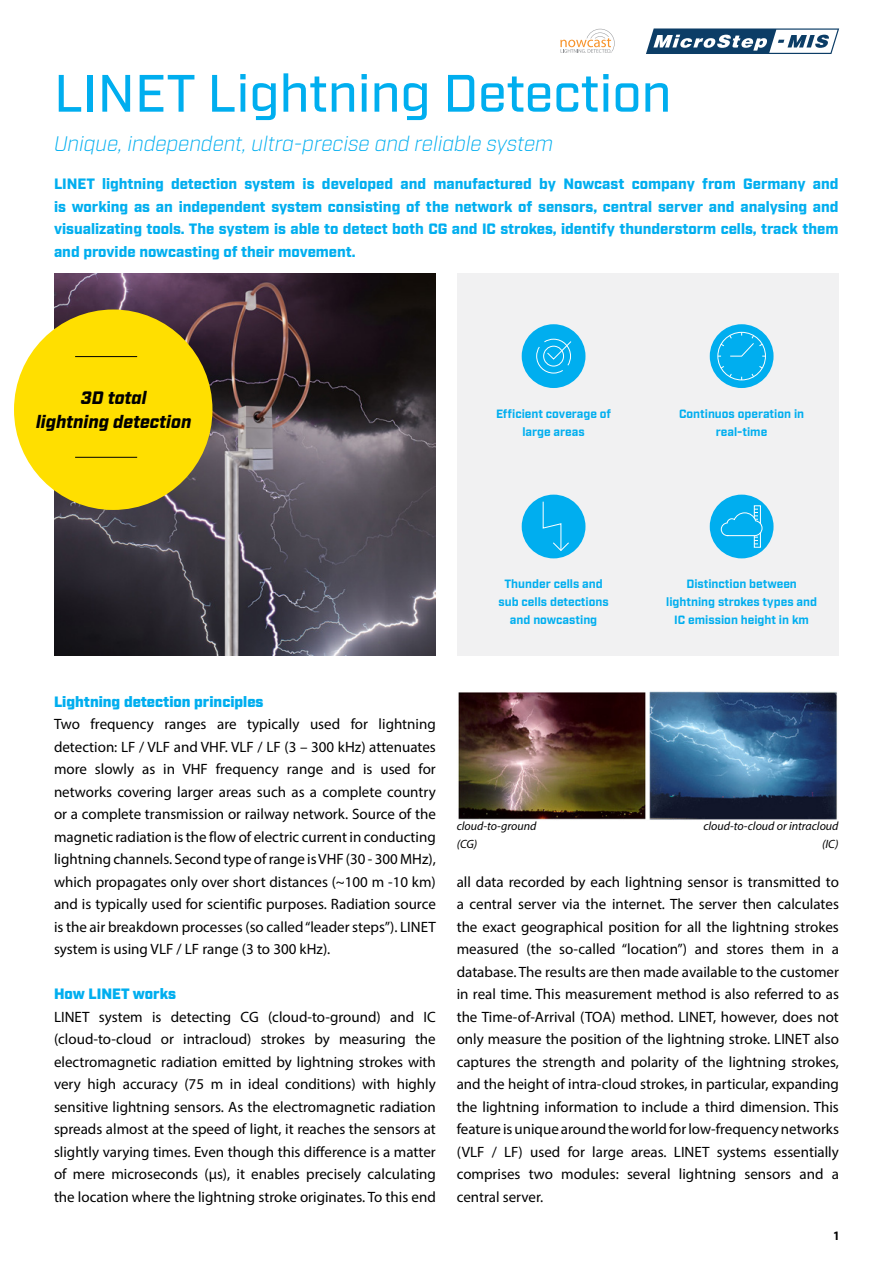
<style>
.page{position:relative;width:893px;height:1263px;background:#fff}
.page>*{position:absolute;margin:0;border:0;box-sizing:border-box;transform-origin:0 0}
.t1{font:500 52.5px "Industry";color:#00aeef}
.t2{font:italic 300 21px "Industry";color:#00aeef}
.t3{font:italic 900 18px/24px "Industry";color:#000;text-align:center}
.t4{font:15px/22.5px "Myriad Pro";color:#000;text-align:justify}
.t5{font:900 15px/22.5px "Industry";color:#00aeef;text-align:justify}
.t6{font:900 15px "Industry";color:#00aeef}
.t7{font:700 12px/18px "Industry";color:#00aeef;text-align:center}
.t8{font:italic 12px/18px "Myriad Pro";color:#000}
.t9{font:700 12px "Industry";color:#000}
</style>
<div class="page">
<svg style="left:646px;top:28px;width:193px;height:26px"></svg>
<svg style="left:560px;top:29px;width:55px;height:24px"></svg>
<img style="left:54px;top:273px;width:382px;height:382px">
<div style="left:14px;top:309px;width:198px;height:201px;background:#ffdf00;border-radius:50%"></div>
<hr style="left:75px;top:356px;width:62px;height:1px;background:#000">
<hr style="left:75px;top:457px;width:62px;height:1px;background:#000">
<div style="left:457px;top:273px;width:381px;height:383px;background:#f1f1f2"></div>
<div style="left:522px;top:324px;width:63px;height:64px;background:#00aeef;border-radius:50%"></div>
<svg style="left:536px;top:339px;width:36px;height:35px"></svg>
<div style="left:710px;top:324px;width:63px;height:64px;background:#00aeef;border-radius:50%"></div>
<svg style="left:718px;top:332px;width:47px;height:48px"></svg>
<div style="left:717px;top:332px;width:49px;height:48px;border:1px solid #fff;border-radius:50%"></div>
<hr style="left:741px;top:332px;width:1px;height:48px;background:#fff">
<hr style="left:718px;top:356px;width:47px;height:1px;background:#fff">
<svg style="left:720px;top:335px;width:43px;height:43px"></svg>
<div style="left:710px;top:495px;width:63px;height:63px;background:#00aeef;border-radius:50%"></div>
<svg style="left:721px;top:505px;width:42px;height:43px"></svg>
<div style="left:522px;top:495px;width:63px;height:63px;background:#00aeef;border-radius:50%"></div>
<svg style="left:542px;top:501px;width:27px;height:50px"></svg>
<img style="left:458px;top:691px;width:379px;height:129px">
<h1 class="t1" style="left:54px;top:62px;width:619px">LINET Lightning Detection</h1>
<h2 class="t2" style="left:54px;top:131px;width:501px">Unique, independent, ultra-precise and reliable system</h2>
<p class="t5" style="left:54px;top:173px;width:786px">LINET lightning detection system is developed and manufactured by Nowcast company from Germany and is working as an independent system consisting of the network of sensors, central server and analysing and visualizating tools. The system is able to detect both CG and IC strokes, identify thunderstorm cells, track them and provide nowcasting of their movement.</p>
<p class="t3" style="left:36px;top:387px;width:157px">3D total<br>lightning detection</p>
<p class="t7" style="left:496px;top:405px;width:117px">Efficient coverage of large areas</p>
<p class="t7" style="left:679px;top:405px;width:127px">Continuos operation in real-time</p>
<p class="t7" style="left:498px;top:576px;width:112px">Thunder cells and sub cells detections and nowcasting</p>
<p class="t7" style="left:666px;top:576px;width:152px">Distinction between lightning strokes types and<br>IC emission height in km</p>
<p class="t6" style="left:54px;top:692px;width:211px">Lightning detection principles</p>
<p class="t4" style="left:54px;top:712px;width:383px">Two frequency ranges are typically used for lightning detection: LF / VLF and VHF. VLF / LF (3 – 300 kHz) attenuates more slowly as in VHF frequency range and is used for networks covering larger areas such as a complete country or a complete transmission or railway network. Source of the magnetic radiation is the flow of electric current in conducting lightning channels. Second type of range is VHF (30 - 300 MHz), which propagates only over short distances (~100 m -10 km) and is typically used for scientific purposes. Radiation source is the air breakdown processes (so called “leader steps”). LINET system is using VLF / LF range (3 to 300 kHz).</p>
<p class="t6" style="left:54px;top:985px;width:123px">How LINET works</p>
<p class="t4" style="left:54px;top:1005px;width:383px">LINET system is detecting CG (cloud-to-ground) and IC (cloud-to-cloud or intracloud) strokes by measuring the electromagnetic radiation emitted by lightning strokes with very high accuracy (75 m in ideal conditions) with highly sensitive lightning sensors. As the electromagnetic radiation spreads almost at the speed of light, it reaches the sensors at slightly varying times. Even though this difference is a matter of mere microseconds (µs), it enables precisely calculating the location where the lightning stroke originates. To this end</p>
<p class="t8" style="left:457px;top:816px;width:81px">cloud-to-ground (CG)</p>
<p class="t8" style="left:703px;top:816px;width:137px;text-align:right">cloud-to-cloud or intracloud (IC)</p>
<p class="t4" style="left:457px;top:870px;width:384px">all data recorded by each lightning sensor is transmitted to a central server via the internet. The server then calculates the exact geographical position for all the lightning strokes measured (the so-called “location”) and stores them in a database. The results are then made available to the customer in real time. This measurement method is also referred to as the Time-of-Arrival (TOA) method. LINET, however, does not only measure the position of the lightning stroke. LINET also captures the strength and polarity of the lightning strokes, and the height of intra-cloud strokes, in particular, expanding the lightning information to include a third dimension. This feature is unique around the world for low-frequency networks (VLF / LF) used for large areas. LINET systems essentially comprises two modules: several lightning sensors and a central server.</p>
<p class="t9" style="left:834px;top:1229px;width:7px">1</p>
</div>
